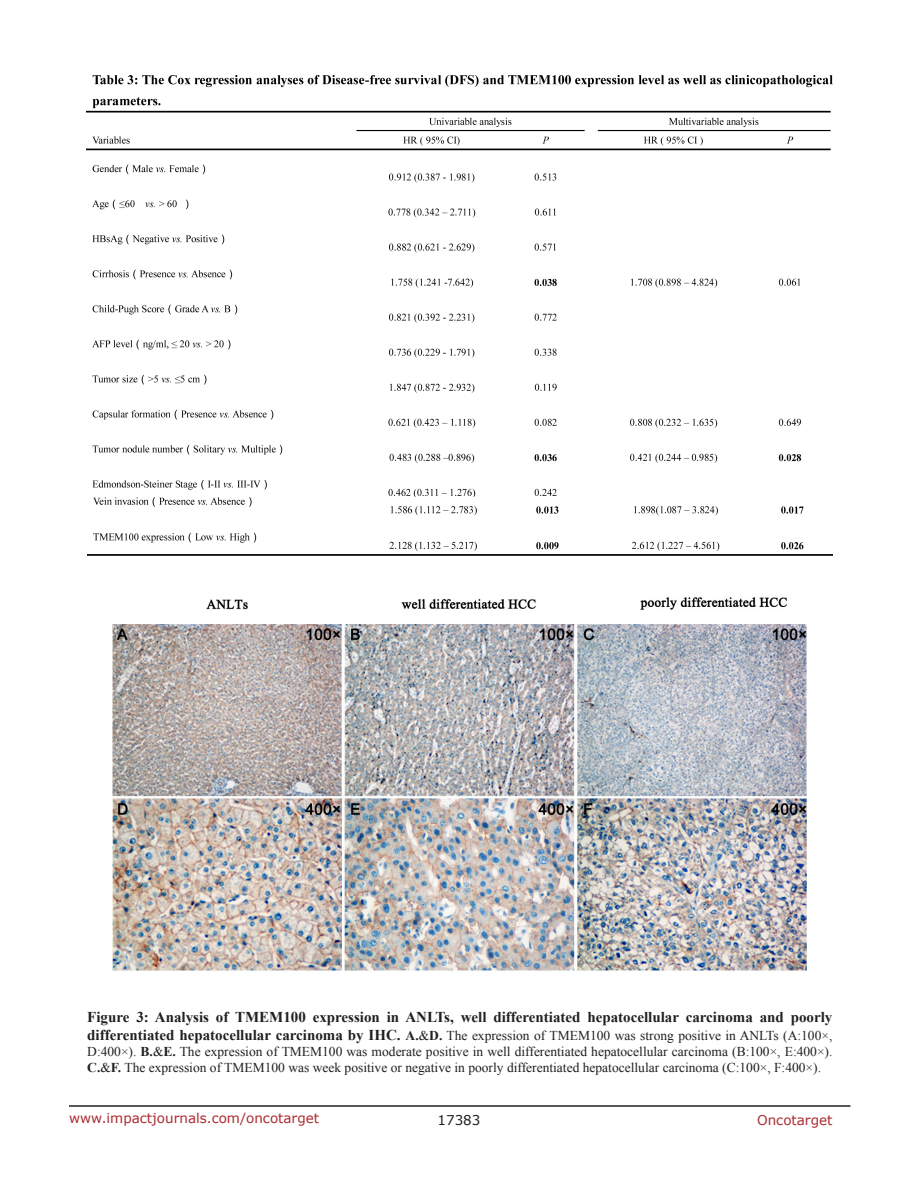
<style>
.page{position:relative;width:918px;height:1188px;background:#fff}
.page>*{position:absolute;margin:0;border:0;box-sizing:border-box;transform-origin:0 0}
.FigureText{font:700 15px "Times New Roman";color:#221f22}
.FigureText-2{font:13.5px/16.2px "Times New Roman";color:#221f22;text-align:justify}
.t1{font:13.5px "Verdana";color:#ac2b31}
.t2{font:13.5px "Verdana";color:#221f22}
.s1{font-weight:700;font-size:15px}
.s2{font-weight:700}
</style>
<div class="page">
<hr style="left:69px;top:1105px;width:781px;height:2px;background:#231f20">
<img style="left:87px;top:75px;width:745px;height:480px">
<img style="left:112px;top:597px;width:695px;height:374px">
<p class="FigureText" style="left:87px;top:1007px;width:747px">Figure 3: Analysis of TMEM100 expression in ANLTs, well differentiated hepatocellular carcinoma and poorly</p>
<p class="FigureText-2" style="left:87px;top:1027px;width:747px"><span class="s1">differentiated hepatocellular carcinoma by IHC.</span> <span class="s2">A.</span>&amp;<span class="s2">D.</span> The expression of TMEM100 was strong positive in ANLTs (A:100×, D:400×). <span class="s2">B.</span>&amp;<span class="s2">E.</span> The expression of TMEM100 was moderate positive in well differentiated hepatocellular carcinoma (B:100×, E:400×).<br><span class="s2">C.</span>&amp;<span class="s2">F.</span> The expression of TMEM100 was week positive or negative in poorly differentiated hepatocellular carcinoma (C:100×, F:400×).</p>
<p class="t1" style="left:69px;top:1109px;width:252px">www.impactjournals.com/oncotarget</p>
<p class="t2" style="left:438px;top:1111px;width:44px">17383</p>
<p class="t1" style="left:757px;top:1111px;width:77px">Oncotarget</p>
</div>
